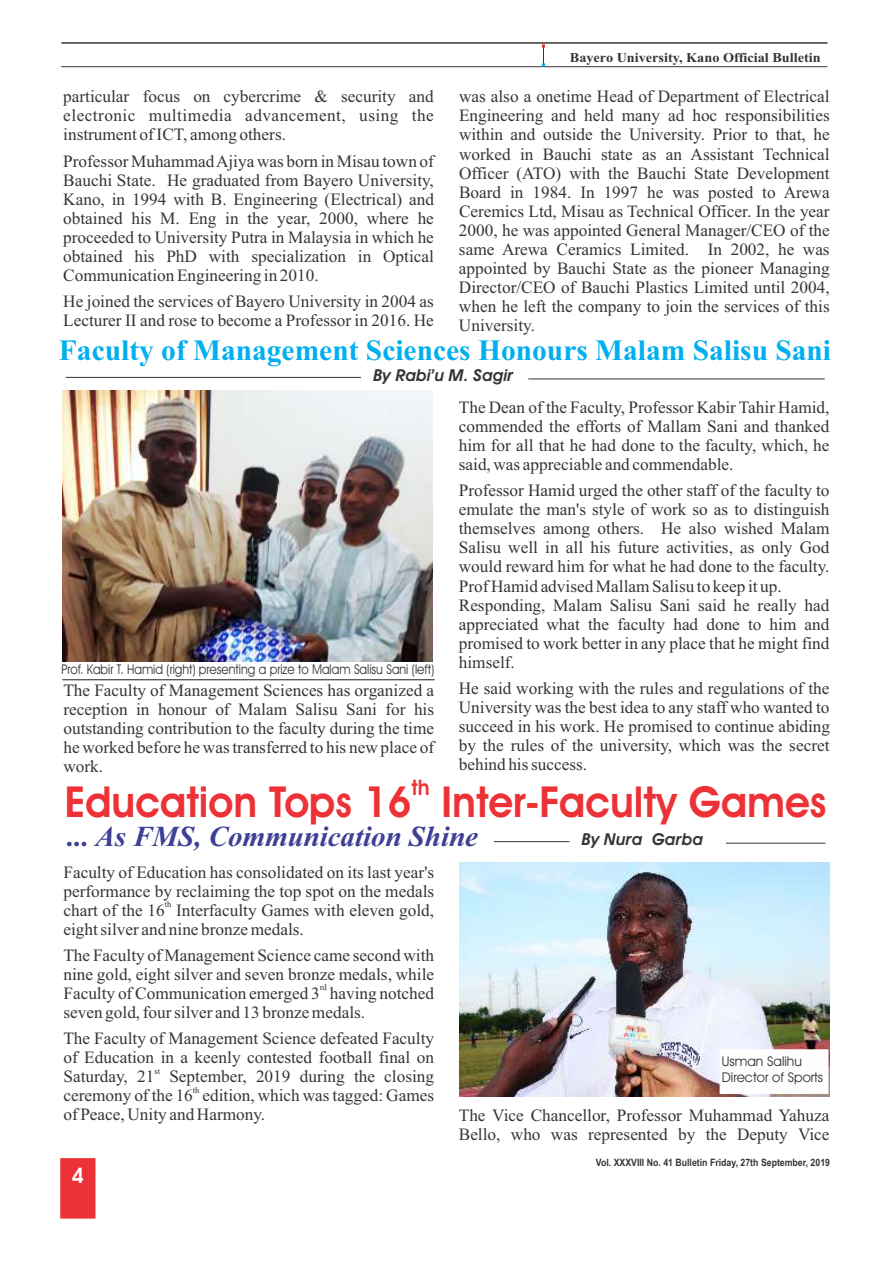
<style>
.page{position:relative;width:893px;height:1263px;background:#fff}
.page>*{position:absolute;margin:0;border:0;box-sizing:border-box;transform-origin:0 0}
.t1{font:600 42.9px "Avant Garde IT Cby BT";color:#ed3237;scale:.95 1}
.t2{font:700 29.55px "Times New Roman";color:#00afef}
.t3{font:italic 700 28.95px "Times New Roman";color:#3e4095}
.t4{font:600 21.6px "Avant Garde IT Cby BT";color:#fefefe}
.t5{font:600 21.45px "Avant Garde IT Cby BT";color:#ed3237;scale:.95 1}
.t6{font:17.25px/19px "Times New Roman";color:#373435}
.t7{font:italic 600 16.5px "Avant Garde IT Cby BT";color:#373435}
.t8{font:13.5px "Avant Garde IT Cby BT";color:#373435;scale:.89 1}
.t9{font:700 13.5px "Times New Roman";color:#373435;scale:1.05 1}
.t10{font:13.5px/16.2px "Avant Garde IT Cby BT";color:#373435}
.t11{font:700 10.05px "Arial";color:#373435;scale:.86 1}
.t12{font:8.7px "Times New Roman";color:#373435}
</style>
<div class="page">
<div style="left:61px;top:1158px;width:34px;height:60px;background:#ed3237"></div>
<hr style="left:61px;top:66px;width:766px;height:1px;background:#373435">
<hr style="left:61px;top:42px;width:766px;height:2px;background:#373435">
<svg style="left:542px;top:45px;width:3px;height:21px"></svg>
<hr style="left:528px;top:379px;width:297px;height:1px;background:#373435">
<hr style="left:66px;top:377px;width:295px;height:1px;background:#373435">
<hr style="left:726px;top:843px;width:99px;height:1px;background:#373435">
<hr style="left:494px;top:841px;width:75px;height:1px;background:#373435">
<img style="left:63px;top:391px;width:370px;height:271px">
<img style="left:460px;top:862px;width:369px;height:234px">
<hr style="left:62px;top:679px;width:373px;height:1px;background:#373435">
<svg style="left:720px;top:1049px;width:108px;height:45px"></svg>
<p class="t6" style="left:63px;top:89px;width:372px;text-align:justify">particular focus on cybercrime &amp; security and electronic multimedia advancement, using the instrument of ICT, among others.</p>
<p class="t6" style="left:63px;top:153px;width:372px;text-align:justify">Professor Muhammad Ajiya was born in Misau town of Bauchi State. He graduated from Bayero University, Kano, in 1994 with B. Engineering (Electrical) and obtained his M. Eng in the year, 2000, where he proceeded to University Putra in Malaysia in which he obtained his PhD with specialization in Optical Communication Engineering in 2010.</p>
<p class="t6" style="left:63px;top:293px;width:372px">He joined the services of Bayero University in 2004 as<br>Lecturer II and rose to become a Professor in 2016. He</p>
<p class="t9" style="left:570px;top:53px;width:240px">Bayero University, Kano Official Bulletin</p>
<p class="t6" style="left:459px;top:89px;width:372px;text-align:justify">was also a onetime Head of Department of Electrical Engineering and held many ad hoc responsibilities within and outside the University. Prior to that, he worked in Bauchi state as an Assistant Technical Officer (ATO) with the Bauchi State Development Board in 1984. In 1997 he was posted to Arewa Ceremics Ltd, Misau as Technical Officer. In the year 2000, he was appointed General Manager/CEO of the same Arewa Ceramics Limited. In 2002, he was appointed by Bauchi State as the pioneer Managing Director/CEO of Bauchi Plastics Limited until 2004, when he left the company to join the services of this University.</p>
<h2 class="t2" style="left:59px;top:340px;width:774px">Faculty of Management Sciences Honours Malam Salisu Sani</h2>
<p class="t7" style="left:373px;top:369px;width:142px">By Rabi’u M. Sagir</p>
<p class="t8" style="left:62px;top:664px;width:420px">Prof. Kabir T. Hamid (right) presenting a prize to Malam Salisu Sani (left)</p>
<p class="t6" style="left:63px;top:682px;width:372px;text-align:justify">The Faculty of Management Sciences has organized a reception in honour of Malam Salisu Sani for his outstanding contribution to the faculty during the time he worked before he was transferred to his new place of work.</p>
<p class="t6" style="left:459px;top:399px;width:372px;text-align:justify">The Dean of the Faculty, Professor Kabir Tahir Hamid, commended the efforts of Mallam Sani and thanked him for all that he had done to the faculty, which, he said, was appreciable and commendable.</p>
<p class="t6" style="left:459px;top:482px;width:372px">Professor Hamid urged the other staff of the faculty to emulate the man's style of work so as to distinguish themselves among others. He also wished Malam Salisu well in all his future activities, as only God would reward him for what he had done to the faculty.<br>Prof Hamid advised Mallam Salisu to keep it up.<br>Responding, Malam Salisu Sani said he really had appreciated what the faculty had done to him and promised to work better in any place that he might find himself.</p>
<p class="t6" style="left:459px;top:680px;width:373px;text-align:justify">He said working with the rules and regulations of the University was the best idea to any staff who wanted to succeed in his work. He promised to continue abiding by the rules of the university, which was the secret behind his success.</p>
<p class="t5" style="left:412px;top:779px;width:21px">th</p>
<h1 class="t1" style="left:65px;top:784px;width:803px">Education Tops 16 Inter-Faculty Games</h1>
<h3 class="t3" style="left:68px;top:827px;width:412px">... As FMS, Communication Shine</h3>
<p class="t7" style="left:582px;top:833px;width:123px">By Nura Garba</p>
<p class="t6" style="left:63px;top:864px;width:372px">Faculty of Education has consolidated on its last year's performance by reclaiming the top spot on the medals</p>
<p class="t12" style="left:165px;top:901px;width:8px">th</p>
<p class="t6" style="left:63px;top:902px;width:372px">chart of the 16 Interfaculty Games with eleven gold, eight silver and nine bronze medals.</p>
<p class="t6" style="left:63px;top:947px;width:372px">The Faculty of Management Science came second with nine gold, eight silver and seven bronze medals, while</p>
<p class="t12" style="left:320px;top:984px;width:9px">rd</p>
<p class="t6" style="left:63px;top:985px;width:372px">Faculty of Communication emerged 3 having notched seven gold, four silver and 13 bronze medals.</p>
<p class="t6" style="left:63px;top:1030px;width:372px">The Faculty of Management Science defeated Faculty of Education in a keenly contested football final on</p>
<p class="t12" style="left:154px;top:1067px;width:7px">st</p>
<p class="t6" style="left:63px;top:1068px;width:372px">Saturday, 21 September, 2019 during the closing</p>
<p class="t12" style="left:193px;top:1086px;width:8px">th</p>
<p class="t6" style="left:63px;top:1087px;width:372px">ceremony of the 16 edition, which was tagged: Games of Peace, Unity and Harmony.</p>
<p class="t4" style="left:71px;top:1166px;width:14px">4</p>
<p class="t10" style="left:722px;top:1054px;width:103px">Usman Salihu<br>Director of Sports</p>
<p class="t6" style="left:459px;top:1107px;width:372px">The Vice Chancellor, Professor Muhammad Yahuza<br>Bello, who was represented by the Deputy Vice</p>
<p class="t11" style="left:596px;top:1158px;width:274px">Vol. XXXVIII No. 41 Bulletin Friday, 27th September, 2019</p>
</div>
